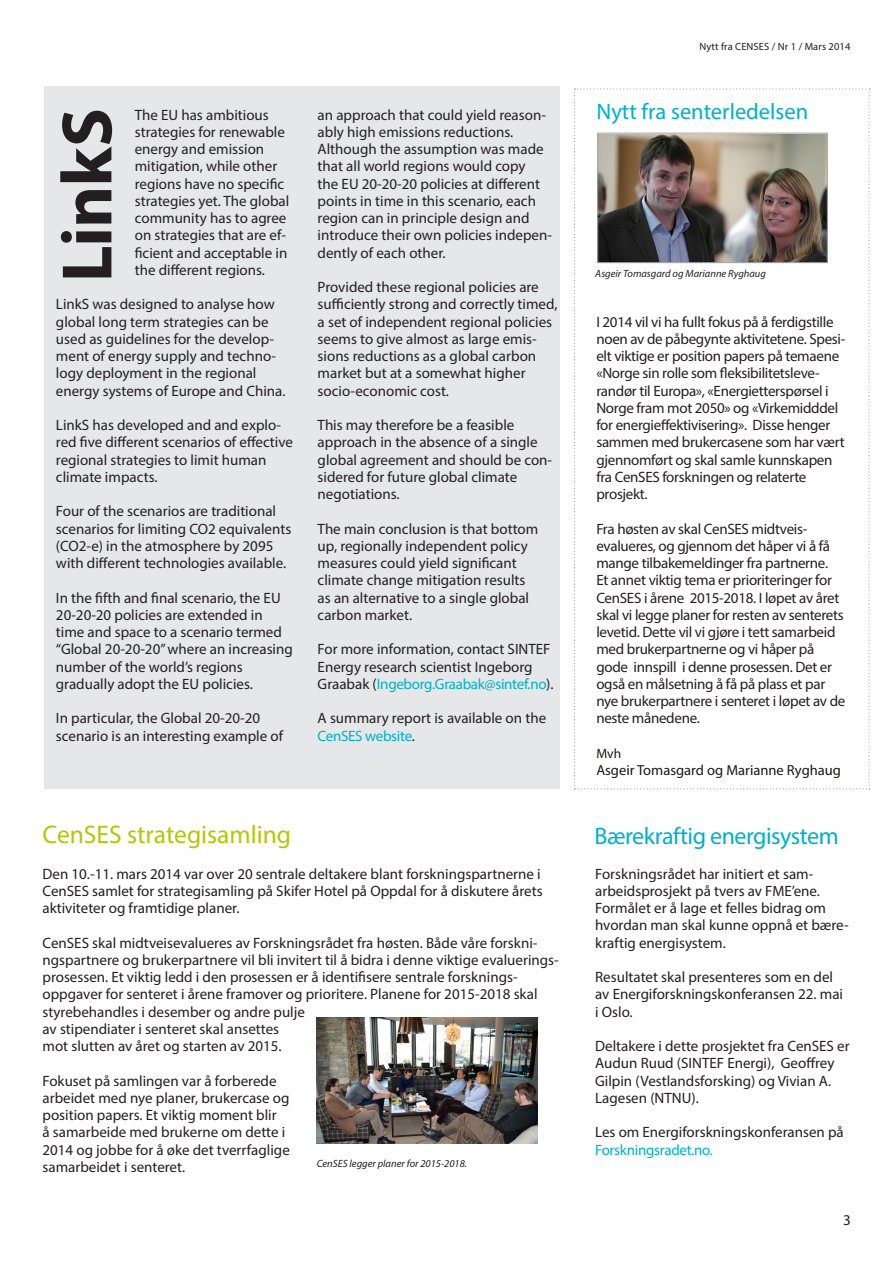
<style>
.page{position:relative;width:893px;height:1263px;background:#fff}
.page>*{position:absolute;margin:0;border:0;box-sizing:border-box;transform-origin:0 0}
.Mellomtittel{font:700 72px "Myriad Pro";color:#231f20}
.Ingress{font:25.5px "Myriad Pro";color:#b2c804}
.Brødtekst{font:24px "Myriad Pro";letter-spacing:-.02em;color:#00b0cd}
.Ingress-2{font:22.5px "Myriad Pro";color:#00b0cd}
.Brødtekst-2{font:15px/17.2px "Myriad Pro";color:#231f20}
.Brødtekst-3{font:15px/17.2px "Myriad Pro";letter-spacing:-.02em;color:#231f20}
.Brødtekst-4{font:15px "Myriad Pro";color:#231f20}
.Brødtekst-5{font:14.55px "Myriad Pro";color:#161a11}
.Brødtekst-6{font:13.5px "Myriad Pro";color:#161a11}
.bildetekst{font:italic 10.5px "Myriad Pro";color:#231f20}
.t1{font:10.5px "Myriad Pro";letter-spacing:.01em;color:#231f20}
.s1{color:#00b0cd}
</style>
<div class="page">
<div style="left:44px;top:86px;width:515px;height:702px;background:#e6e7e9"></div>
<svg style="left:574px;top:88px;width:296px;height:701px"></svg>
<img style="left:599px;top:135px;width:227px;height:126px">
<div style="left:597px;top:133px;width:231px;height:130px;border:1px solid #a8a9ad"></div>
<img style="left:317px;top:1017px;width:220px;height:126px">
<p class="Brødtekst-2" style="left:135px;top:106px;width:156px">The EU has ambitious strategies for renewable energy and emission mitigation, while other regions have no specific strategies yet. The global community has to agree on strategies that are ef&shy;ficient and acceptable in the different regions.</p>
<p class="Brødtekst-2" style="left:56px;top:295px;width:231px">LinkS was designed to analyse how global long term strategies can be used as guidelines for the develop&shy;ment of energy supply and techno&shy;logy deployment in the regional energy systems of Europe and China.</p>
<p class="Brødtekst-2" style="left:56px;top:416px;width:239px">LinkS has developed and and explo&shy;red five different scenarios of effective regional strategies to limit human climate impacts.</p>
<p class="Brødtekst-2" style="left:56px;top:502px;width:237px">Four of the scenarios are traditional scenarios for limiting CO2 equivalents (CO2-e) in the atmosphere by 2095 with different technologies available.</p>
<p class="Brødtekst-2" style="left:56px;top:589px;width:238px">In the fifth and final scenario, the EU 20-20-20 policies are extended in time and space to a scenario termed “Global 20-20-20” where an increasing number of the world’s regions</p>
<p class="Brødtekst-2" style="left:56px;top:675px;width:198px">gradually adopt the EU policies.</p>
<p class="Brødtekst-2" style="left:56px;top:709px;width:229px">In particular, the Global 20-20-20 scenario is an interesting example of</p>
<p class="Mellomtittel" style="left:40px;top:282px;width:176px;rotate:-90deg">LinkS</p>
<p class="Brødtekst-2" style="left:318px;top:106px;width:230px">an approach that could yield reason&shy;ably high emissions reductions.</p>
<p class="Brødtekst-2" style="left:318px;top:140px;width:236px">Although the assumption was made that all world regions would copy<br>the EU 20-20-20 policies at different points in time in this scenario, each region can in principle design and introduce their own policies indepen&shy;dently of each other.</p>
<p class="Brødtekst-2" style="left:318px;top:278px;width:241px">Provided these regional policies are sufficiently strong and correctly timed, a set of independent regional policies seems to give almost as large emis&shy;sions reductions as a global carbon market but at a somewhat higher socio-economic cost.</p>
<p class="Brødtekst-2" style="left:318px;top:416px;width:236px">This may therefore be a feasible approach in the absence of a single global agreement and should be con&shy;sidered for future global climate</p>
<p class="Brødtekst-2" style="left:318px;top:485px;width:84px">negotiations.</p>
<p class="Brødtekst-2" style="left:318px;top:520px;width:222px">The main conclusion is that bottom up, regionally independent policy measures could yield significant</p>
<p class="Brødtekst-2" style="left:318px;top:571px;width:213px">climate change mitigation results as an alternative to a single global carbon market.</p>
<p class="Brødtekst-2" style="left:318px;top:640px;width:238px">For more information, contact SINTEF<br>Energy research scientist Ingeborg<br>Graabak (<span class="s1">Ingeborg.Graabak@sintef.no</span>).</p>
<p class="Brødtekst-2" style="left:318px;top:709px;width:230px">A summary report is available on the<br><span class="s1">CenSES website</span>.</p>
<p class="t1" style="left:699px;top:40px;width:153px">Nytt fra CENSES / Nr 1 / Mars 2014</p>
<p class="Ingress-2" style="left:596px;top:98px;width:213px">Nytt fra senterledelsen</p>
<p class="bildetekst" style="left:595px;top:267px;width:172px">Asgeir Tomasgard og Marianne Ryghaug</p>
<p class="Brødtekst-3" style="left:596px;top:313px;width:251px">I 2014 vil vi ha fullt fokus på å ferdigstille noen av de påbegynte aktivitetene. Spesi&shy;elt viktige er position papers på temaene «Norge sin rolle som fleksibilitetsleve&shy;randør til Europa», «Energietterspørsel i Norge fram mot 2050» og «Virkemidddel for energieffektivisering». Disse henger sammen med brukercasene som har vært gjennomført og skal samle kunnskapen fra CenSES forskningen og relaterte prosjekt.</p>
<p class="Brødtekst-3" style="left:596px;top:520px;width:250px">Fra høsten av skal CenSES midtveis&shy;evalueres, og gjennom det håper vi å få mange tilbakemeldinger fra partnerne.<br>Et annet viktig tema er prioriteringer for CenSES i årene 2015-2018. I løpet av året skal vi legge planer for resten av senterets levetid. Dette vil vi gjøre i tett samarbeid med brukerpartnerne og vi håper på gode innspill i denne prosessen. Det er også en målsetning å få på plass et par nye brukerpartnere i senteret i løpet av de neste månedene.</p>
<p class="Brødtekst-6" style="left:596px;top:745px;width:26px">Mvh</p>
<p class="Brødtekst-5" style="left:596px;top:761px;width:246px">Asgeir Tomasgard og Marianne Ryghaug</p>
<p class="Ingress" style="left:43px;top:819px;width:250px">CenSES strategisamling</p>
<p class="Brødtekst" style="left:594px;top:821px;width:246px">Bærekraftig energisystem</p>
<p class="Brødtekst-2" style="left:43px;top:865px;width:502px">Den 10.-11. mars 2014 var over 20 sentrale deltakere blant forskningspartnerne i<br>CenSES samlet for strategisamling på Skifer Hotel på Oppdal for å diskutere årets aktiviteter og framtidige planer.</p>
<p class="Brødtekst-2" style="left:43px;top:934px;width:518px">CenSES skal midtveisevalueres av Forskningsrådet fra høsten. Både våre forskni&shy;ngspartnere og brukerpartnere vil bli invitert til å bidra i denne viktige evaluerings&shy;prosessen. Et viktig ledd i den prosessen er å identifisere sentrale forsknings&shy;oppgaver for senteret i årene framover og prioritere. Planene for 2015-2018 skal styrebehandles i desember og andre pulje<br>av stipendiater i senteret skal ansettes</p>
<p class="Brødtekst-2" style="left:43px;top:1037px;width:241px">mot slutten av året og starten av 2015.</p>
<p class="Brødtekst-2" style="left:43px;top:1072px;width:249px">Fokuset på samlingen var å forberede arbeidet med nye planer, brukercase og position papers. Et viktig moment blir<br>å samarbeide med brukerne om dette i 2014 og jobbe for å øke det tverrfaglige samarbeidet i senteret.</p>
<p class="bildetekst" style="left:317px;top:1157px;width:152px">CenSES legger planer for 2015-2018.</p>
<p class="Brødtekst-2" style="left:595px;top:865px;width:255px">Forskningsrådet har initiert et sam&shy;arbeidsprosjekt på tvers av FME’ene.<br>Formålet er å lage et felles bidrag om hvordan man skal kunne oppnå et bære&shy;kraftig energisystem.</p>
<p class="Brødtekst-2" style="left:595px;top:968px;width:249px">Resultatet skal presenteres som en del av Energiforskningskonferansen 22. mai i Oslo.</p>
<p class="Brødtekst-2" style="left:595px;top:1037px;width:256px">Deltakere i dette prosjektet fra CenSES er Audun Ruud (SINTEF Energi), Geoffrey Gilpin (Vestlandsforsking) og Vivian A.<br>Lagesen (NTNU).</p>
<p class="Brødtekst-2" style="left:595px;top:1123px;width:250px">Les om Energiforskningskonferansen på<br><span class="s1">Forskningsradet.no.</span></p>
<p class="Brødtekst-4" style="left:843px;top:1211px;width:9px">3</p>
</div>
